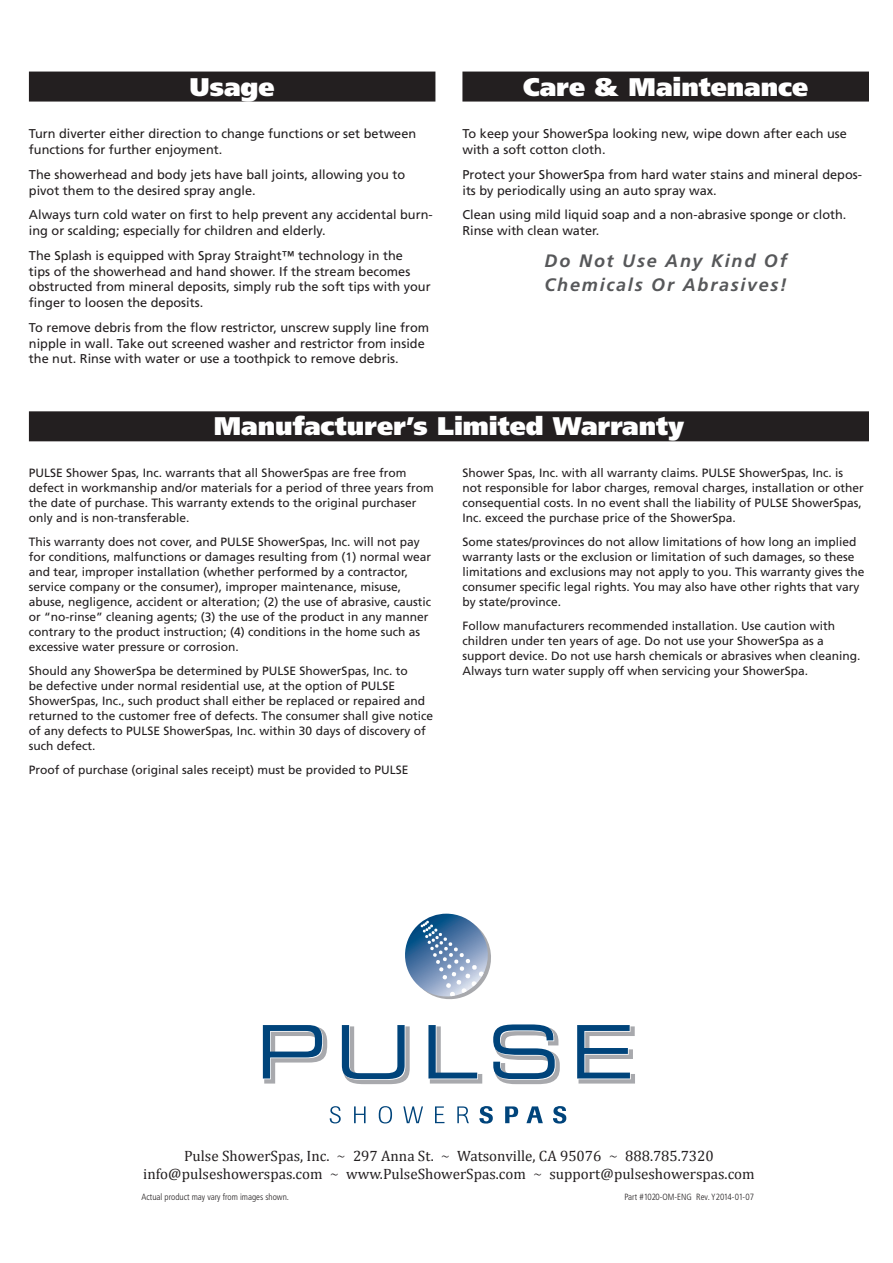
<style>
.page{position:relative;width:893px;height:1263px;background:#fff}
.page>*{position:absolute;margin:0;border:0;box-sizing:border-box;transform-origin:0 0}
.Header_BAR_2{font:900 25.5px "Frutiger LT Std";color:#fff}
.Body_Copy{font:italic 700 18px/24px "Frutiger LT Std";letter-spacing:.1em;color:#57585a}
.Footer_Address{font:15px "Cambria";color:#231f20}
.Body_Copy_-_Back_Pag{font:12.75px/15.8px "Frutiger LT Std";color:#231f20}
.Body_Copy_-_Back_Pag-2{font:12px/15px "Frutiger LT Std";color:#231f20}
.Footer_Revision{font:300 condensed 9px "Frutiger LT Std";color:#231f20}
.s1{font-size:12px}
</style>
<div class="page">
<div style="left:29px;top:72px;width:406px;height:30px;background:#231f20"></div>
<div style="left:462px;top:72px;width:407px;height:30px;background:#231f20"></div>
<div style="left:29px;top:411px;width:840px;height:30px;background:#231f20"></div>
<svg style="left:330px;top:1106px;width:11px;height:17px"></svg>
<svg style="left:354px;top:1106px;width:12px;height:17px"></svg>
<svg style="left:379px;top:1106px;width:13px;height:17px"></svg>
<svg style="left:403px;top:1106px;width:20px;height:17px"></svg>
<svg style="left:435px;top:1106px;width:9px;height:17px"></svg>
<svg style="left:457px;top:1106px;width:12px;height:17px"></svg>
<svg style="left:479px;top:1106px;width:14px;height:17px"></svg>
<svg style="left:505px;top:1106px;width:13px;height:17px"></svg>
<svg style="left:526px;top:1106px;width:17px;height:17px"></svg>
<svg style="left:553px;top:1106px;width:13px;height:17px"></svg>
<svg style="left:263px;top:1025px;width:65px;height:59px"></svg>
<svg style="left:341px;top:1025px;width:69px;height:60px"></svg>
<svg style="left:428px;top:1025px;width:55px;height:59px"></svg>
<svg style="left:493px;top:1024px;width:67px;height:61px"></svg>
<svg style="left:577px;top:1025px;width:58px;height:59px"></svg>
<svg style="left:405px;top:914px;width:86px;height:86px"></svg>
<p class="Header_BAR_2" style="left:190px;top:71px;width:87px">Usage</p>
<p class="Body_Copy_-_Back_Pag" style="left:29px;top:126px;width:389px">Turn diverter either direction to change functions or set between functions for further enjoyment.</p>
<p class="Body_Copy_-_Back_Pag" style="left:29px;top:167px;width:378px">The showerhead and body jets have ball joints, allowing you to pivot them to the desired spray angle.</p>
<p class="Body_Copy_-_Back_Pag" style="left:29px;top:207px;width:405px">Always turn cold water on first to help prevent any accidental burn&shy;ing or scalding; especially for children and elderly.</p>
<p class="Body_Copy_-_Back_Pag" style="left:29px;top:248px;width:403px">The Splash is equipped with Spray Straight™ technology in the<br>tips of the showerhead and hand shower. If the stream becomes obstructed from mineral deposits, simply rub the soft tips with your finger to loosen the deposits.</p>
<p class="Body_Copy_-_Back_Pag" style="left:29px;top:320px;width:402px">To remove debris from the flow restrictor, unscrew supply line from nipple in wall. Take out screened washer and restrictor from inside the nut. Rinse with water or use a toothpick to remove debris.</p>
<p class="Header_BAR_2" style="left:523px;top:71px;width:287px">Care &amp; Maintenance</p>
<p class="Body_Copy_-_Back_Pag" style="left:462px;top:126px;width:386px">To keep your ShowerSpa looking new, wipe down after each use with a soft cotton cloth.</p>
<p class="Body_Copy_-_Back_Pag" style="left:462px;top:167px;width:401px">Protect your ShowerSpa from hard water stains and mineral depos&shy;its by periodically using an auto spray wax.</p>
<p class="Body_Copy_-_Back_Pag" style="left:462px;top:207px;width:385px">Clean using mild liquid soap and a non-abrasive sponge or cloth.<br>Rinse with clean water.</p>
<p class="Body_Copy" style="left:544px;top:248px;width:244px">Do Not Use Any Kind Of<br>Chemicals Or Abrasives!</p>
<p class="Header_BAR_2" style="left:214px;top:411px;width:472px">Manufacturer’s Limited Warranty</p>
<p class="Body_Copy_-_Back_Pag-2" style="left:29px;top:466px;width:406px">PULSE Shower Spas, Inc. warrants that all ShowerSpas are free from defect in workmanship and/or materials for a period of three years from the date of purchase. This warranty extends to the original purchaser only and is non-transferable.</p>
<p class="Body_Copy_-_Back_Pag-2" style="left:29px;top:535px;width:404px">This warranty does not cover, and PULSE ShowerSpas, Inc. will not pay for conditions, malfunctions or damages resulting from (1) normal wear and tear, improper installation (whether performed by a contractor, service company or the consumer), improper maintenance, misuse, abuse, negligence, accident or alteration; (2) the use of abrasive, caustic or “no-rinse” cleaning agents; (3) the use of the product in any manner contrary to the product instruction; (4) conditions in the home such as excessive water pressure or corrosion.</p>
<p class="Body_Copy_-_Back_Pag-2" style="left:29px;top:664px;width:406px">Should any ShowerSpa be determined by PULSE ShowerSpas, Inc. to<br>be defective under normal residential use, at the option of PULSE ShowerSpas, Inc., such product shall either be replaced or repaired and returned to the customer free of defects. The consumer shall give notice of any defects to PULSE ShowerSpas, Inc. within 30 days of discovery of such defect.</p>
<p class="Body_Copy_-_Back_Pag-2" style="left:29px;top:763px;width:381px">Proof of purchase (original sales receipt) must be provided to PULSE</p>
<p class="Body_Copy_-_Back_Pag-2" style="left:462px;top:466px;width:403px">Shower Spas, Inc. with all warranty claims. PULSE ShowerSpas, Inc. is not responsible for labor charges, removal charges, installation or other consequential costs. In no event shall the liability of PULSE ShowerSpas, Inc. exceed the purchase price of the ShowerSpa.</p>
<p class="Body_Copy_-_Back_Pag-2" style="left:462px;top:535px;width:404px">Some states/provinces do not allow limitations of how long an implied warranty lasts or the exclusion or limitation of such damages, so these limitations and exclusions may not apply to you. This warranty gives the consumer specific legal rights. You may also have other rights that vary by state/province.</p>
<p class="Body_Copy_-_Back_Pag-2" style="left:462px;top:619px;width:400px">Follow manufacturers recommended installation. Use caution with children under ten years of age. Do not use your ShowerSpa as a support device. Do not use harsh chemicals or abrasives when cleaning.<br>Always turn water supply off when servicing your ShowerSpa.</p>
<p class="Footer_Address" style="left:184px;top:1147px;width:531px">Pulse ShowerSpas, Inc. <span class="s1">~</span> 297 Anna St. <span class="s1">~</span> Watsonville, CA 95076 <span class="s1">~</span> 888.785.7320</p>
<p class="Footer_Address" style="left:143px;top:1165px;width:613px">info@pulseshowerspas.com <span class="s1">~</span> www.PulseShowerSpas.com <span class="s1">~</span> support@pulseshowerspas.com</p>
<p class="Footer_Revision" style="left:142px;top:1192px;width:149px">Actual product may vary from images shown.</p>
<p class="Footer_Revision" style="left:624px;top:1192px;width:131px">Part #1020-OM-ENG Rev. Y2014-01-07</p>
</div>
